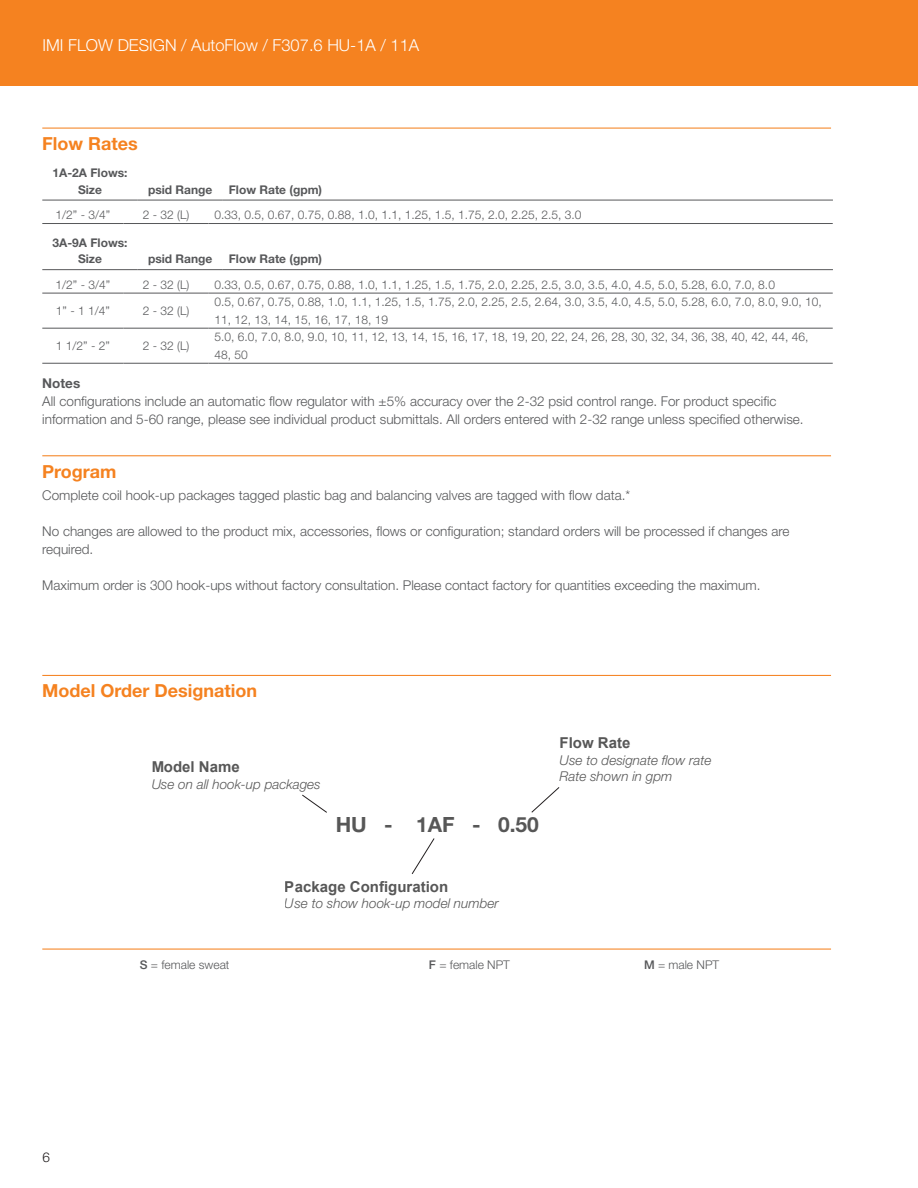
<style>
.page{position:relative;width:918px;height:1188px;background:#fff}
.page>*{position:absolute;margin:0;border:0;box-sizing:border-box;transform-origin:0 0}
.t1{font:700 21px "Helvetica Neue LT Std";color:#575757}
.KeyFeatures{font:700 18px "Helvetica Neue LT Std";color:#f58220}
.t2{font:300 16.5px "Helvetica Neue LT Std";color:#fff}
.t3{font:700 15px "Arial";color:#575757}
.Text{font:300 13.5px/18px "Helvetica Neue LT Std";color:#57585a}
.t4{font:italic 300 13.5px/16.2px "Helvetica Neue LT Std";color:#575757}
.Rubrik3{font:700 13.5px "Helvetica Neue LT Std";color:#57585a}
.t5{font:300 13.5px "Helvetica Neue LT Std";color:#231f20}
.TabelltextV{font:300 12px/18px "Helvetica Neue LT Std";color:#57585a}
.TabellrubrikC{font:700 12px "Helvetica Neue LT Std";color:#57585a}
.TabellrubrikV{font:700 12px "Helvetica Neue LT Std";color:#57585a}
.s1{font-weight:500}
</style>
<div class="page">
<div style="left:0;top:0;width:918px;height:86px;background:#f58220"></div>
<hr style="left:42px;top:128px;width:789px;height:1px;background:#f58220">
<hr style="left:138px;top:200px;width:85px;height:1px;background:#57585a">
<hr style="left:223px;top:200px;width:610px;height:1px;background:#57585a">
<hr style="left:42px;top:200px;width:96px;height:1px;background:#57585a">
<hr style="left:42px;top:455px;width:789px;height:1px;background:#f58220">
<hr style="left:42px;top:675px;width:789px;height:1px;background:#f58220">
<hr style="left:124px;top:223px;width:85px;height:1px;background:#57585a">
<hr style="left:209px;top:223px;width:624px;height:1px;background:#57585a">
<hr style="left:42px;top:223px;width:82px;height:1px;background:#57585a">
<hr style="left:138px;top:269px;width:85px;height:1px;background:#57585a">
<hr style="left:223px;top:269px;width:610px;height:1px;background:#57585a">
<hr style="left:42px;top:269px;width:96px;height:1px;background:#57585a">
<hr style="left:124px;top:293px;width:85px;height:1px;background:#57585a">
<hr style="left:209px;top:293px;width:624px;height:1px;background:#57585a">
<hr style="left:124px;top:328px;width:85px;height:1px;background:#57585a">
<hr style="left:209px;top:328px;width:624px;height:1px;background:#57585a">
<hr style="left:42px;top:363px;width:82px;height:1px;background:#57585a">
<hr style="left:124px;top:363px;width:85px;height:1px;background:#57585a">
<hr style="left:209px;top:363px;width:624px;height:1px;background:#57585a">
<hr style="left:42px;top:293px;width:82px;height:1px;background:#57585a">
<hr style="left:42px;top:328px;width:82px;height:1px;background:#57585a">
<hr style="left:42px;top:949px;width:789px;height:1px;background:#f58220">
<svg style="left:302px;top:795px;width:25px;height:18px"></svg>
<svg style="left:531px;top:787px;width:29px;height:26px"></svg>
<svg style="left:412px;top:838px;width:23px;height:36px"></svg>
<p class="t2" style="left:43px;top:35px;width:378px">IMI FLOW DESIGN / AutoFlow / F307.6 HU-1A / 11A</p>
<p class="KeyFeatures" style="left:42px;top:132px;width:97px">Flow Rates</p>
<p class="TabellrubrikV" style="left:52px;top:165px;width:77px">1A-2A Flows:</p>
<p class="TabellrubrikV" style="left:78px;top:182px;width:25px">Size</p>
<p class="TabellrubrikC" style="left:148px;top:182px;width:66px">psid Range</p>
<p class="TabellrubrikC" style="left:229px;top:182px;width:95px">Flow Rate (gpm)</p>
<p class="TabelltextV" style="left:56px;top:206px;width:56px">1/2” - 3/4”</p>
<p class="TabelltextV" style="left:143px;top:206px;width:48px">2 - 32 (L)</p>
<p class="TabelltextV" style="left:215px;top:206px;width:368px">0.33, 0.5, 0.67, 0.75, 0.88, 1.0, 1.1, 1.25, 1.5, 1.75, 2.0, 2.25, 2.5, 3.0</p>
<p class="TabellrubrikV" style="left:52px;top:235px;width:77px">3A-9A Flows:</p>
<p class="TabellrubrikV" style="left:78px;top:252px;width:25px">Size</p>
<p class="TabellrubrikC" style="left:148px;top:252px;width:66px">psid Range</p>
<p class="TabellrubrikC" style="left:229px;top:252px;width:95px">Flow Rate (gpm)</p>
<p class="TabelltextV" style="left:56px;top:275px;width:56px">1/2” - 3/4”</p>
<p class="TabelltextV" style="left:143px;top:275px;width:48px">2 - 32 (L)</p>
<p class="TabelltextV" style="left:215px;top:275px;width:562px">0.33, 0.5, 0.67, 0.75, 0.88, 1.0, 1.1, 1.25, 1.5, 1.75, 2.0, 2.25, 2.5, 3.0, 3.5, 4.0, 4.5, 5.0, 5.28, 6.0, 7.0, 8.0</p>
<p class="TabelltextV" style="left:56px;top:301px;width:56px">1” - 1 1/4”</p>
<p class="TabelltextV" style="left:143px;top:301px;width:48px">2 - 32 (L)</p>
<p class="TabelltextV" style="left:215px;top:292px;width:609px">0.5, 0.67, 0.75, 0.88, 1.0, 1.1, 1.25, 1.5, 1.75, 2.0, 2.25, 2.5, 2.64, 3.0, 3.5, 4.0, 4.5, 5.0, 5.28, 6.0, 7.0, 8.0, 9.0, 10,<br>11, 12, 13, 14, 15, 16, 17, 18, 19</p>
<p class="TabelltextV" style="left:56px;top:336px;width:56px">1 1/2” - 2”</p>
<p class="TabelltextV" style="left:143px;top:336px;width:48px">2 - 32 (L)</p>
<p class="TabelltextV" style="left:215px;top:327px;width:595px">5.0, 6.0, 7.0, 8.0, 9.0, 10, 11, 12, 13, 14, 15, 16, 17, 18, 19, 20, 22, 24, 26, 28, 30, 32, 34, 36, 38, 40, 42, 44, 46,<br>48, 50</p>
<p class="Rubrik3" style="left:42px;top:375px;width:40px">Notes</p>
<p class="Text" style="left:42px;top:392px;width:763px">All configurations include an automatic flow regulator with ±5% accuracy over the 2-32 psid control range. For product specific information and 5-60 range, please see individual product submittals. All orders entered with 2-32 range unless specified otherwise.</p>
<p class="KeyFeatures" style="left:42px;top:460px;width:76px">Program</p>
<p class="Text" style="left:42px;top:486px;width:589px">Complete coil hook-up packages tagged plastic bag and balancing valves are tagged with flow data.*</p>
<p class="Text" style="left:42px;top:522px;width:749px">No changes are allowed to the product mix, accessories, flows or configuration; standard orders will be processed if changes are required.</p>
<p class="Text" style="left:42px;top:576px;width:720px">Maximum order is 300 hook-ups without factory consultation. Please contact factory for quantities exceeding the maximum.</p>
<p class="KeyFeatures" style="left:42px;top:680px;width:216px">Model Order Designation</p>
<p class="t3" style="left:151px;top:757px;width:90px">Model Name</p>
<p class="t4" style="left:151px;top:776px;width:171px">Use on all hook-up packages</p>
<h1 class="t1" style="left:335px;top:812px;width:205px">HU - 1AF - 0.50</h1>
<p class="t3" style="left:285px;top:876px;width:165px">Package Configuration</p>
<p class="t4" style="left:285px;top:895px;width:215px">Use to show hook-up model number</p>
<p class="t3" style="left:560px;top:733px;width:72px">Flow Rate</p>
<p class="t4" style="left:560px;top:752px;width:153px">Use to designate flow rate<br>Rate shown in gpm</p>
<p class="t5" style="left:43px;top:1149px;width:9px">6</p>
<p class="TabelltextV" style="left:140px;top:956px;width:91px"><span class="s1">S</span> = female sweat</p>
<p class="TabelltextV" style="left:429px;top:956px;width:83px"><span class="s1">F</span> = female NPT</p>
<p class="TabelltextV" style="left:644px;top:956px;width:77px"><span class="s1">M</span> = male NPT</p>
</div>
